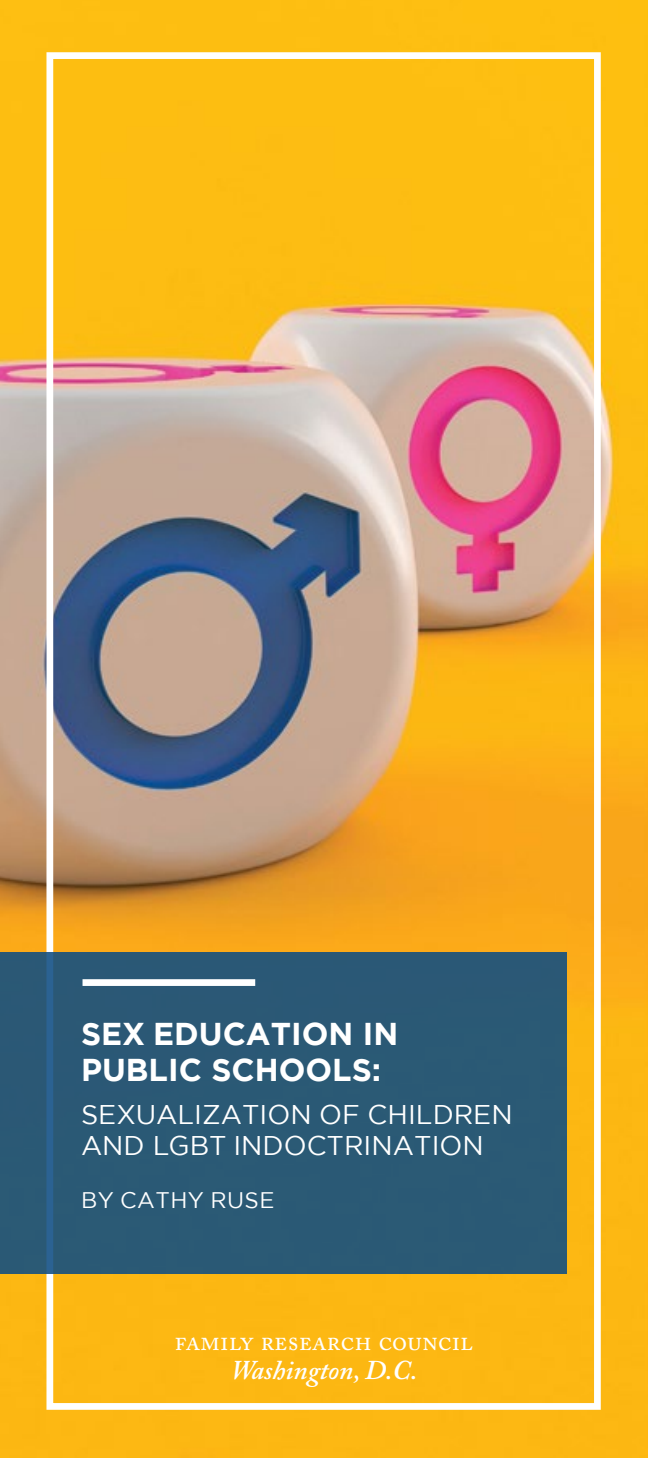
<style>
.page{position:relative;width:648px;height:1458px;background:#fff}
.page>*{position:absolute;margin:0;border:0;box-sizing:border-box;transform-origin:0 0}
.t1{font:700 31.5px/36px "Gotham";color:#fff}
.t2{font:27px/31.5px "Gotham";color:#fff}
.t3{font:27px "Adobe Caslon Regular SC";color:#fff}
.t4{font:italic 600 27px "Adobe Caslon Pro";color:#fff}
.t5{font:22.5px "Gotham";letter-spacing:.02em;color:#fff}
</style>
<div class="page">
<img style="left:0;top:0;width:648px;height:1458px">
<div style="left:46px;top:52px;width:555px;height:1358px;border:7px solid #fff"></div>
<div style="left:0;top:952px;width:567px;height:321px;background:#2a5975"></div>
<div style="left:83px;top:979px;width:172px;height:7px;background:#fff"></div>
<p class="t1" style="left:81px;top:1016px;width:319px">SEX EDUCATION IN<br>PUBLIC SCHOOLS:</p>
<p class="t2" style="left:81px;top:1098px;width:433px">SEXUALIZATION OF CHILDREN<br>AND LGBT INDOCTRINATION</p>
<p class="t5" style="left:81px;top:1186px;width:195px">BY CATHY RUSE</p>
<p class="t3" style="left:174px;top:1325px;width:300px">family research council</p>
<p class="t4" style="left:231px;top:1354px;width:188px">Washington, D.C.</p>
</div>
